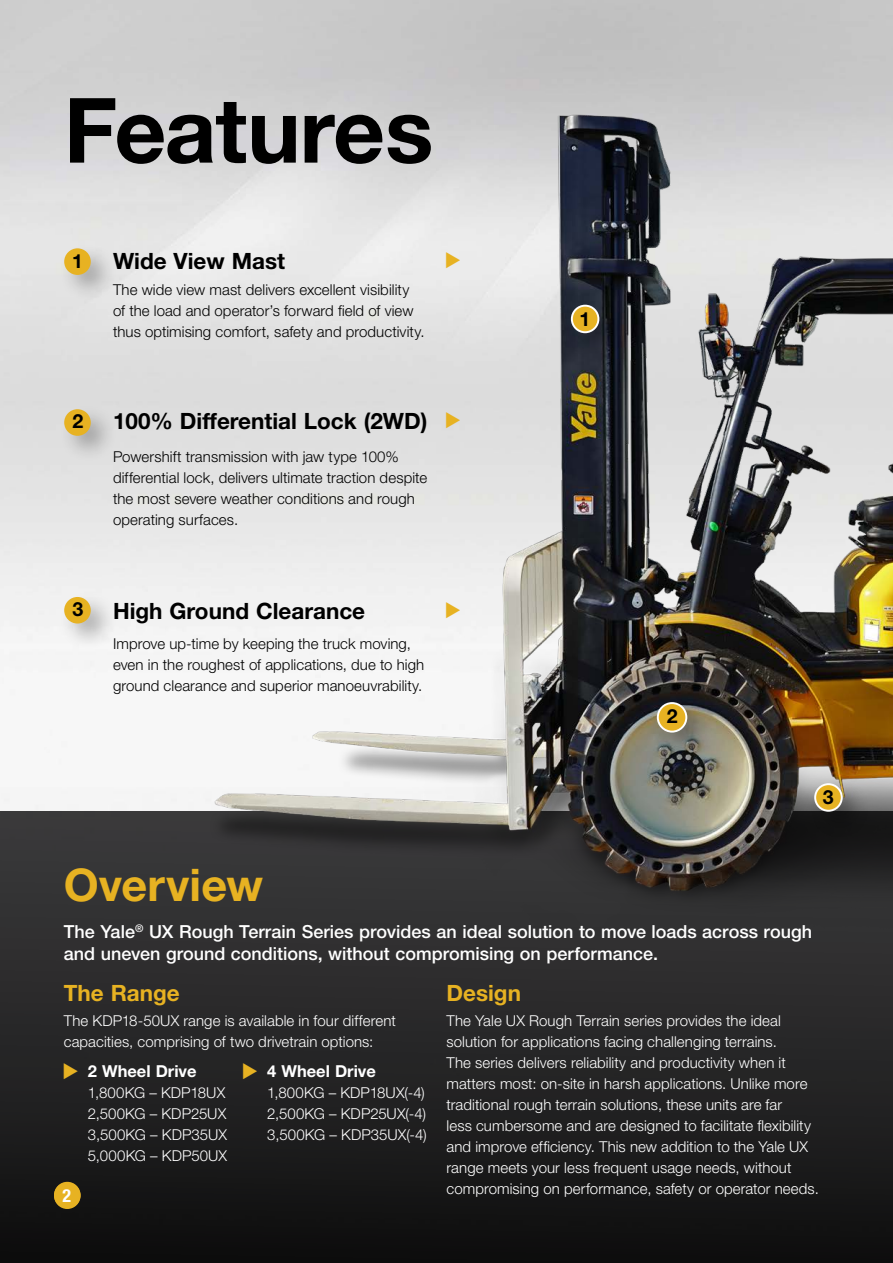
<style>
.page{position:relative;width:893px;height:1263px;background:#fff}
.page>*{position:absolute;margin:0;border:0;box-sizing:border-box;transform-origin:0 0}
.t1{font:700 90.15px "Helvetica Neue LT Std";letter-spacing:-.01em;color:#000}
.t2{font:700 45px "Helvetica Neue LT Std";color:#e7b222}
.t3{font:700 22.5px "Helvetica Neue LT Std";color:#000}
.t4{font:700 22.5px "Helvetica Neue LT Std";color:#e7b222}
.t5{font:700 19.5px "Helvetica Neue LT Std";color:#000}
.t6{font:500 18px/22.5px "Helvetica Neue LT Std";color:#fff}
.t7{font:700 condensed 18px "Helvetica Neue LT Std";color:#fff}
.t8{font:700 16.5px "Helvetica Neue LT Std";color:#fff}
.t9{font:300 15px/21px "Helvetica Neue LT Std";letter-spacing:.005em;color:#fff}
.t10{font:300 15px/21px "Helvetica Neue LT Std";letter-spacing:.005em;color:#000}
</style>
<div class="page">
<div style="left:0;top:811px;width:893px;height:452px;background:linear-gradient(to bottom,#3d3c3e,#100f10)"></div>
<div style="left:59px;top:243px;width:59px;height:59px;background:#000;opacity:.28"></div>
<div style="left:64px;top:248px;width:27px;height:27px;background:#e7b222;border-radius:50%"></div>
<div style="left:59px;top:404px;width:59px;height:59px;background:#000;opacity:.28"></div>
<div style="left:64px;top:409px;width:27px;height:27px;background:#e7b222;border-radius:50%"></div>
<div style="left:59px;top:591px;width:59px;height:60px;background:#000;opacity:.28"></div>
<div style="left:64px;top:597px;width:27px;height:26px;background:#e7b222;border-radius:50%"></div>
<svg style="left:54px;top:1182px;width:27px;height:27px"></svg>
<div style="left:54px;top:1182px;width:27px;height:26px;background:#e7b222;border-radius:50%"></div>
<img style="left:163px;top:60px;width:730px;height:890px">
<div style="left:651px;top:696px;width:64px;height:64px;background:#000;opacity:.28"></div>
<div style="left:658px;top:703px;width:28px;height:29px;background:#e7b222;border-radius:50%"></div>
<div style="left:657px;top:702px;width:30px;height:31px;border:2px solid #fff;border-radius:50%"></div>
<div style="left:808px;top:777px;width:62px;height:62px;background:#000;opacity:.28"></div>
<div style="left:815px;top:784px;width:27px;height:27px;background:#e7b222;border-radius:50%"></div>
<div style="left:814px;top:783px;width:29px;height:29px;border:2px solid #fff;border-radius:50%"></div>
<div style="left:565px;top:299px;width:62px;height:62px;background:#000;opacity:.28"></div>
<div style="left:572px;top:306px;width:26px;height:26px;background:#e7b222;border-radius:50%"></div>
<div style="left:571px;top:305px;width:28px;height:28px;border:2px solid #fff;border-radius:50%"></div>
<svg style="left:446px;top:252px;width:14px;height:16px"></svg>
<svg style="left:446px;top:412px;width:14px;height:16px"></svg>
<svg style="left:446px;top:602px;width:14px;height:16px"></svg>
<svg style="left:64px;top:1063px;width:14px;height:16px"></svg>
<svg style="left:243px;top:1063px;width:14px;height:16px"></svg>
<h1 class="t1" style="left:64px;top:75px;width:371px">Features</h1>
<h3 class="t5" style="left:72px;top:249px;width:12px">1</h3>
<h3 class="t3" style="left:113px;top:247px;width:174px">Wide View Mast</h3>
<p class="t10" style="left:113px;top:279px;width:313px">The wide view mast delivers excellent visibility of the load and operator’s forward field of view thus optimising comfort, safety and productivity.</p>
<h3 class="t5" style="left:72px;top:409px;width:12px">2</h3>
<h3 class="t3" style="left:113px;top:407px;width:316px">100% Differential Lock (2WD)</h3>
<p class="t10" style="left:113px;top:445px;width:316px">Powershift transmission with jaw type 100% differential lock, delivers ultimate traction despite the most severe weather conditions and rough operating surfaces.</p>
<h3 class="t5" style="left:579px;top:307px;width:12px">1</h3>
<h3 class="t5" style="left:72px;top:597px;width:12px">3</h3>
<h3 class="t3" style="left:113px;top:597px;width:254px">High Ground Clearance</h3>
<p class="t10" style="left:113px;top:633px;width:313px">Improve up-time by keeping the truck moving, even in the roughest of applications, due to high ground clearance and superior manoeuvrability.</p>
<h3 class="t5" style="left:667px;top:704px;width:12px">2</h3>
<h3 class="t5" style="left:823px;top:785px;width:12px">3</h3>
<h2 class="t2" style="left:64px;top:857px;width:201px">Overview</h2>
<p class="t6" style="left:64px;top:920px;width:750px">The Yale<sup>®</sup> UX Rough Terrain Series provides an ideal solution to move loads across rough and uneven ground conditions, without compromising on performance.</p>
<h3 class="t4" style="left:64px;top:979px;width:118px">The Range</h3>
<p class="t9" style="left:64px;top:1010px;width:334px">The KDP18-50UX range is available in four different capacities, comprising of two drivetrain options:</p>
<p class="t8" style="left:267px;top:1061px;width:110px">4 Wheel Drive</p>
<p class="t9" style="left:267px;top:1082px;width:161px">1,800KG – KDP18UX(-4)<br>2,500KG – KDP25UX(-4)<br>3,500KG – KDP35UX(-4)</p>
<p class="t8" style="left:88px;top:1061px;width:110px">2 Wheel Drive</p>
<p class="t9" style="left:88px;top:1082px;width:141px">1,800KG – KDP18UX<br>2,500KG – KDP25UX<br>3,500KG – KDP35UX<br>5,000KG – KDP50UX</p>
<p class="t7" style="left:62px;top:1185px;width:10px">2</p>
<h3 class="t4" style="left:446px;top:979px;width:76px">Design</h3>
<p class="t9" style="left:446px;top:1010px;width:374px">The Yale UX Rough Terrain series provides the ideal solution for applications facing challenging terrains.<br>The series delivers reliability and productivity when it matters most: on-site in harsh applications. Unlike more traditional rough terrain solutions, these units are far<br>less cumbersome and are designed to facilitate flexibility and improve efficiency. This new addition to the Yale UX range meets your less frequent usage needs, without compromising on performance, safety or operator needs.</p>
</div>
